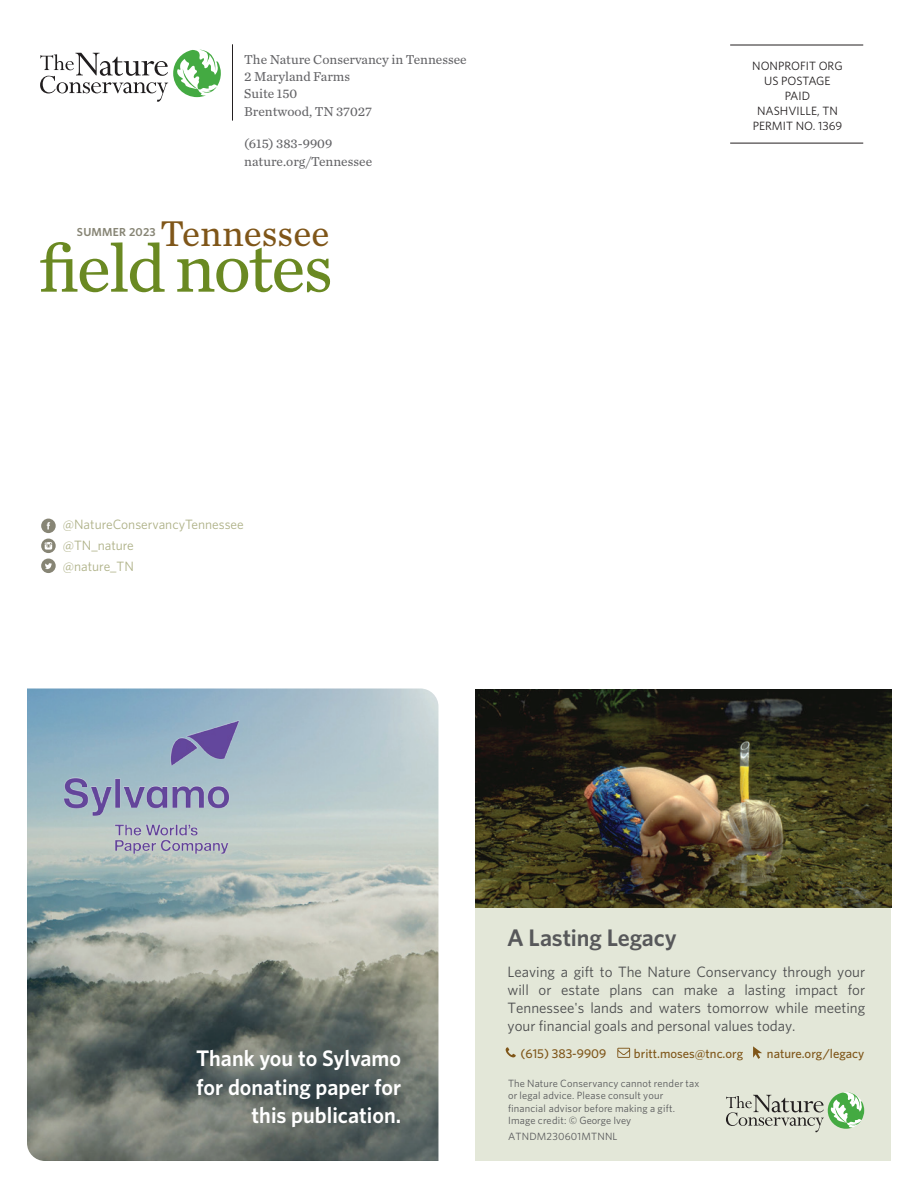
<style>
.page{position:relative;width:918px;height:1188px;background:#fff}
.page>*{position:absolute;margin:0;border:0;box-sizing:border-box;transform-origin:0 0}
.t1{font:70.65px "Chronicle Text G2";letter-spacing:-.03em;color:#6a8922}
.t2{font:37.5px "Chronicle Text G2";color:#7f5619}
.t3{font:600 24px "Whitney";letter-spacing:-.005em;color:#57585a}
.t4{font:600 22.5px/28.5px "Whitney";color:#fff;text-align:right}
.t5{font:15px/18px "Whitney";color:#4b4c4d;text-align:justify}
.t6{font:13.5px/17.5px "Chronicle Text G2";color:#636366}
.t7{font:13.5px/21px "Whitney";color:#aeb187}
.t8{font:500 12.75px "Whitney";color:#7f5619}
.t9{font:12px/15px "Whitney";color:#231f20;text-align:center}
.t10{font:600 11.55px "Whitney";letter-spacing:.02em;color:#878575}
.t11{font:10.5px/12.6px "Whitney";letter-spacing:.02em;color:#57585a}
</style>
<div class="page">
<img style="left:27px;top:688px;width:411px;height:473px">
<hr style="left:232px;top:44px;width:1px;height:77px;background:#231f20">
<hr style="left:730px;top:45px;width:133px;height:1px;background:#231f20">
<hr style="left:730px;top:143px;width:133px;height:1px;background:#231f20">
<svg style="left:40px;top:49px;width:181px;height:53px"></svg>
<svg style="left:41px;top:519px;width:15px;height:14px"></svg>
<svg style="left:41px;top:559px;width:15px;height:14px"></svg>
<svg style="left:41px;top:539px;width:15px;height:14px"></svg>
<svg style="left:45px;top:542px;width:7px;height:8px"></svg>
<img style="left:27px;top:718px;width:257px;height:138px">
<div style="left:476px;top:907px;width:415px;height:254px;background:#e3e7d8"></div>
<svg style="left:726px;top:1092px;width:138px;height:40px"></svg>
<img style="left:476px;top:690px;width:415px;height:217px">
<svg style="left:506px;top:1047px;width:10px;height:10px"></svg>
<svg style="left:617px;top:1048px;width:13px;height:10px"></svg>
<svg style="left:753px;top:1046px;width:9px;height:13px"></svg>
<p class="t6" style="left:244px;top:50px;width:224px">The Nature Conservancy in Tennessee<br>2 Maryland Farms<br>Suite 150<br>Brentwood, TN 37027</p>
<p class="t6" style="left:244px;top:134px;width:129px;line-height:18px">(615) 383-9909 nature.org/Tennessee</p>
<h2 class="t2" style="left:160px;top:205px;width:171px">Tennessee</h2>
<p class="t10" style="left:77px;top:225px;width:80px">SUMMER 2023</p>
<h1 class="t1" style="left:39px;top:215px;width:296px">field notes</h1>
<p class="t7" style="left:63px;top:514px;width:183px">@NatureConservancyTennessee @TN_nature<br>@nature_TN</p>
<p class="t9" style="left:752px;top:58px;width:92px">NONPROFIT ORG<br>US POSTAGE<br>PAID<br>NASHVILLE, TN<br>PERMIT NO. 1369</p>
<h3 class="t4" style="left:196px;top:1044px;width:206px">Thank you to Sylvamo for donating paper for this publication.</h3>
<h3 class="t3" style="left:507px;top:921px;width:171px">A Lasting Legacy</h3>
<p class="t5" style="left:508px;top:963px;width:359px">Leaving a gift to The Nature Conservancy through your will or estate plans can make a lasting impact for Tennessee's lands and waters tomorrow while meeting your financial goals and personal values today.</p>
<p class="t8" style="left:520px;top:1045px;width:87px">(615) 383-9909</p>
<p class="t8" style="left:634px;top:1045px;width:111px">britt.moses@tnc.org</p>
<p class="t8" style="left:767px;top:1045px;width:99px">nature.org/legacy</p>
<p class="t11" style="left:508px;top:1077px;width:193px">The Nature Conservancy cannot render tax or legal advice. Please consult your financial advisor before making a gift.<br>Image credit: © George Ivey</p>
<p class="t11" style="left:508px;top:1130px;width:111px">ATNDM230601MTNNL</p>
</div>
